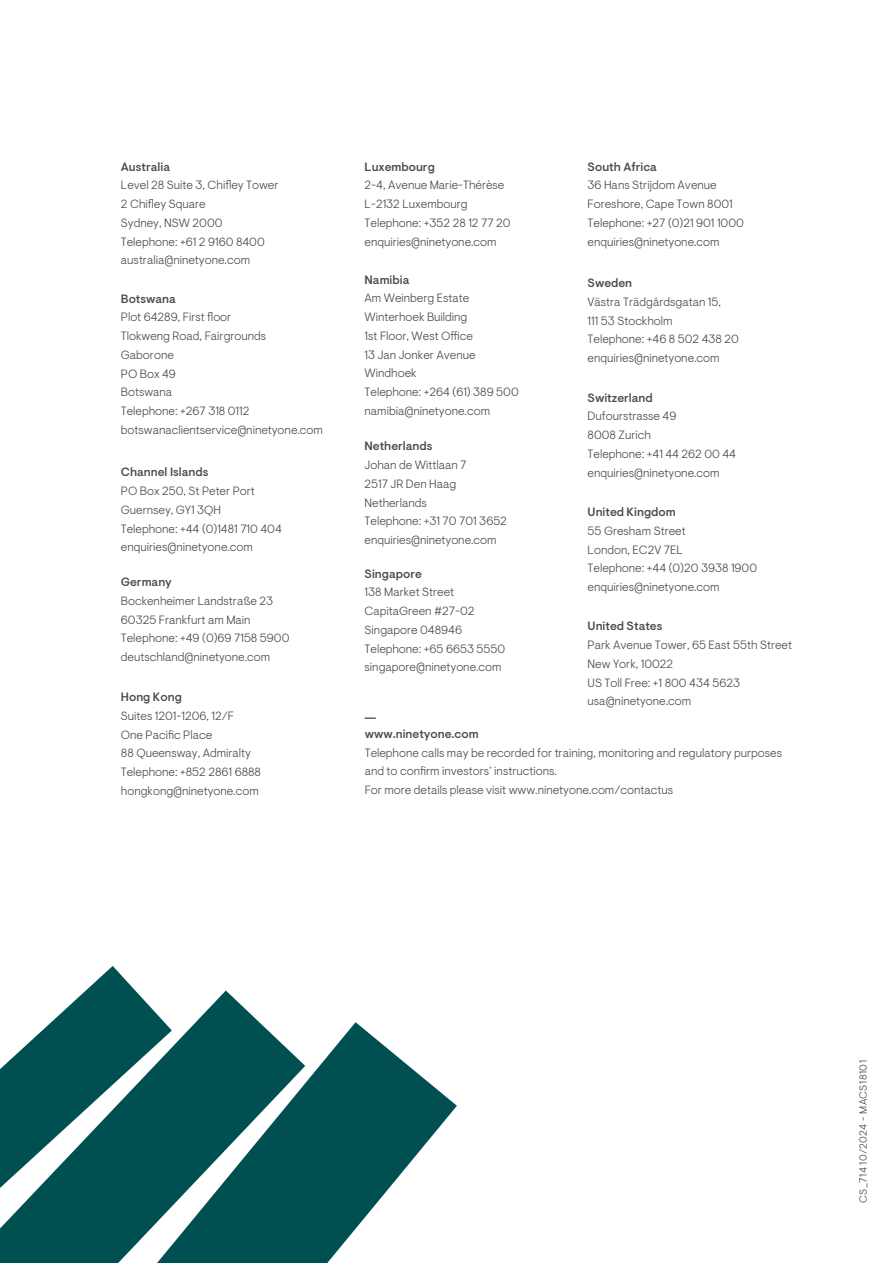
<style>
.page{position:relative;width:893px;height:1263px;background:#fff}
.page>*{position:absolute;margin:0;border:0;box-sizing:border-box;transform-origin:0 0}
.t1{font:300 12px/18.8px "Ninety One Visuelt";color:#4a4a49}
.t2{font:500 12px "Ninety One Visuelt";color:#4a4a49}
.t3{font:300 10.5px "Ninety One Visuelt";letter-spacing:.04em;color:#4a4a49}
</style>
<div class="page">
<svg style="left:0;top:990px;width:259px;height:273px;fill:#004f51"></svg>
<svg style="left:157px;top:1022px;width:300px;height:241px;fill:#004f51"></svg>
<svg style="left:0;top:966px;width:172px;height:222px"></svg>
<svg style="left:365px;top:717px;width:11px;height:2px"></svg>
<p class="t2" style="left:121px;top:159px;width:51px">Australia</p>
<p class="t1" style="left:121px;top:176px;width:159px">Level 28 Suite 3, Chifley Tower<br>2 Chifley Square<br>Sydney, NSW 2000<br>Telephone: +61 2 9160 8400 australia@ninetyone.com</p>
<p class="t2" style="left:121px;top:291px;width:57px">Botswana</p>
<p class="t1" style="left:121px;top:308px;width:204px">Plot 64289, First floor<br>Tlokweng Road, Fairgrounds<br>Gaborone<br>PO Box 49<br>Botswana<br>Telephone: +267 318 0112 botswanaclientservice@ninetyone.com</p>
<p class="t2" style="left:121px;top:465px;width:89px">Channel Islands</p>
<p class="t1" style="left:121px;top:482px;width:162px">PO Box 250, St Peter Port<br>Guernsey, GY1 3QH<br>Telephone: +44 (0)1481 710 404 enquiries@ninetyone.com</p>
<p class="t2" style="left:121px;top:575px;width:53px">Germany</p>
<p class="t1" style="left:121px;top:592px;width:170px">Bockenheimer Landstraße 23<br>60325 Frankfurt am Main<br>Telephone: +49 (0)69 7158 5900 deutschland@ninetyone.com</p>
<p class="t2" style="left:121px;top:690px;width:62px">Hong Kong</p>
<p class="t1" style="left:121px;top:706px;width:142px">Suites 1201-1206, 12/F<br>One Pacific Place<br>88 Queensway, Admiralty<br>Telephone: +852 2861 6888 hongkong@ninetyone.com</p>
<p class="t2" style="left:365px;top:159px;width:72px">Luxembourg</p>
<p class="t1" style="left:365px;top:176px;width:148px">2-4, Avenue Marie-Thérèse<br>L-2132 Luxembourg<br>Telephone: +352 28 12 77 20 enquiries@ninetyone.com</p>
<p class="t2" style="left:365px;top:272px;width:46px">Namibia</p>
<p class="t1" style="left:365px;top:289px;width:156px">Am Weinberg Estate<br>Winterhoek Building<br>1st Floor, West Office<br>13 Jan Jonker Avenue<br>Windhoek<br>Telephone: +264 (61) 389 500 namibia@ninetyone.com</p>
<p class="t2" style="left:365px;top:439px;width:69px">Netherlands</p>
<p class="t1" style="left:365px;top:456px;width:144px">Johan de Wittlaan 7<br>2517 JR Den Haag<br>Netherlands<br>Telephone: +31 70 701 3652 enquiries@ninetyone.com</p>
<p class="t2" style="left:365px;top:566px;width:59px">Singapore</p>
<p class="t1" style="left:365px;top:583px;width:142px">138 Market Street<br>CapitaGreen #27-02<br>Singapore 048946<br>Telephone: +65 6653 5550 singapore@ninetyone.com</p>
<p class="t2" style="left:588px;top:159px;width:71px">South Africa</p>
<p class="t1" style="left:588px;top:176px;width:158px">36 Hans Strijdom Avenue<br>Foreshore, Cape Town 8001<br>Telephone: +27 (0)21 901 1000 enquiries@ninetyone.com</p>
<p class="t2" style="left:588px;top:276px;width:46px">Sweden</p>
<p class="t1" style="left:588px;top:293px;width:153px">Västra Trädgårdsgatan 15,<br>111 53 Stockholm<br>Telephone: +46 8 502 438 20 enquiries@ninetyone.com</p>
<p class="t2" style="left:588px;top:390px;width:67px">Switzerland</p>
<p class="t1" style="left:588px;top:407px;width:150px">Dufourstrasse 49<br>8008 Zurich<br>Telephone: +41 44 262 00 44 enquiries@ninetyone.com</p>
<p class="t2" style="left:588px;top:505px;width:90px">United Kingdom</p>
<p class="t1" style="left:588px;top:521px;width:171px">55 Gresham Street<br>London, EC2V 7EL<br>Telephone: +44 (0)20 3938 1900 enquiries@ninetyone.com</p>
<p class="t2" style="left:588px;top:619px;width:76px">United States</p>
<p class="t1" style="left:588px;top:636px;width:206px">Park Avenue Tower, 65 East 55th Street<br>New York, 10022<br>US Toll Free: +1 800 434 5623 usa@ninetyone.com</p>
<p class="t2" style="left:365px;top:727px;width:115px">www.ninetyone.com</p>
<p class="t1" style="left:365px;top:743px;width:419px">Telephone calls may be recorded for training, monitoring and regulatory purposes and to confirm investors’ instructions.<br>For more details please visit www.ninetyone.com/contactus</p>
<p class="t3" style="left:857px;top:1203px;width:145px;rotate:-90deg">CS_714 10/2024 - MACS18101</p>
</div>
